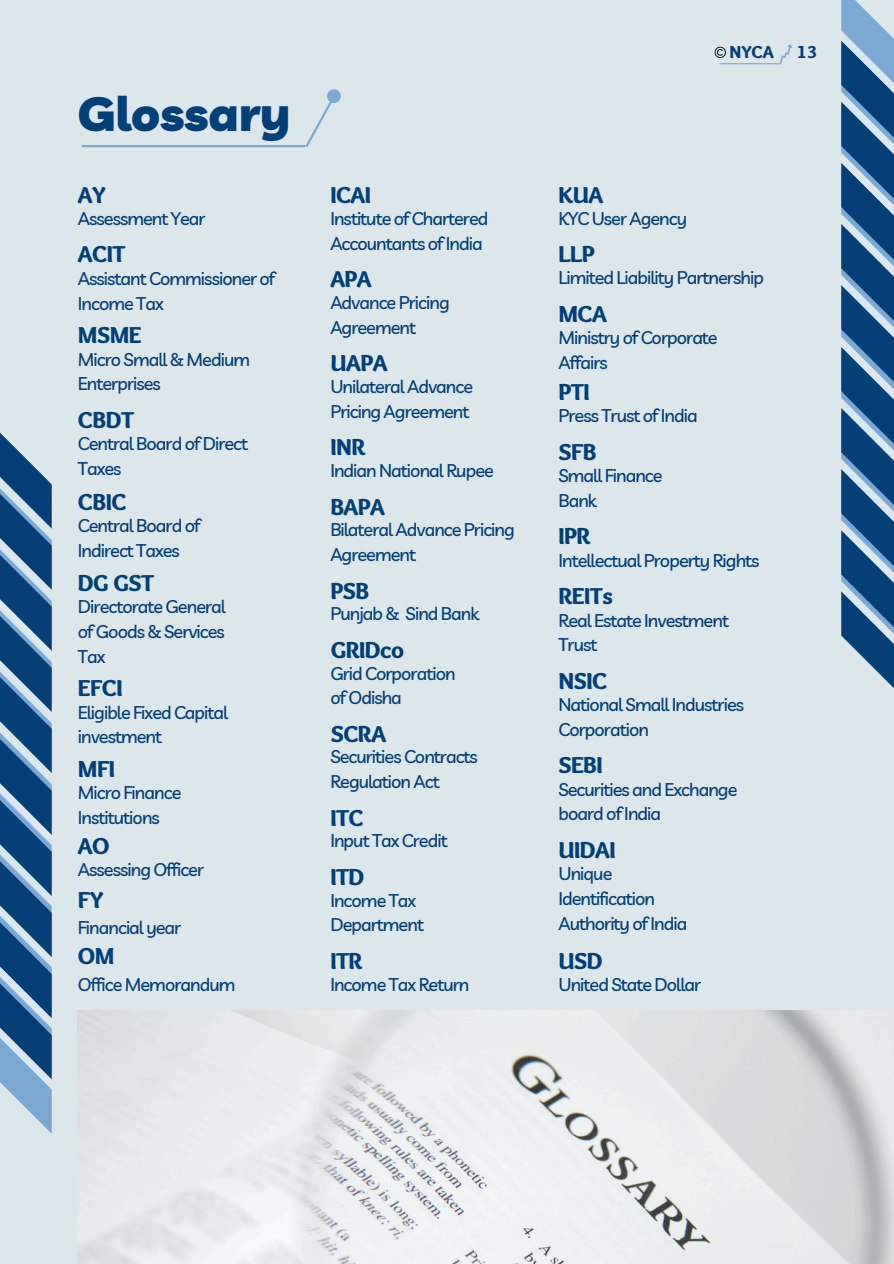
<style>
.page{position:relative;width:894px;height:1264px;background:#fff}
.page>*{position:absolute;margin:0;border:0;box-sizing:border-box;transform-origin:0 0}
.t1{font:900 48px "Livvic";color:#043f77}
.t2{font:900 24px "Sukar";letter-spacing:-.02em;color:#043f77}
.t3{font:500 18px/24.8px "Livvic";letter-spacing:-.05em;color:#043f77}
.t4{font:900 18px "Sukar";color:#043f77}
</style>
<div class="page">
<div style="left:0;top:0;width:893px;height:1263px;background:#dce7eb"></div>
<svg style="left:841px;top:0;width:52px;height:688px"></svg>
<svg style="left:303px;top:89px;width:37px;height:59px"></svg>
<hr style="left:82px;top:145px;width:223px;height:2px;background:#7ba9d3">
<svg style="left:0;top:433px;width:52px;height:700px"></svg>
<svg style="left:780px;top:44px;width:12px;height:20px"></svg>
<hr style="left:719px;top:63px;width:62px;height:1px;background:#7ba9d3">
<svg style="left:714px;top:47px;width:11px;height:11px"></svg>
<img style="left:78px;top:1010px;width:815px;height:253px">
<p class="t1" style="left:78px;top:83px;width:214px">Glossary</p>
<p class="t2" style="left:78px;top:181px;width:29px">AY</p>
<h2 class="t3" style="left:78px;top:206px;width:129px">Assessment Year</h2>
<p class="t2" style="left:78px;top:240px;width:49px">ACIT</p>
<h2 class="t3" style="left:78px;top:266px;width:199px">Assistant Commissioner of<br>Income Tax</h2>
<p class="t2" style="left:78px;top:321px;width:65px">MSME</p>
<h2 class="t3" style="left:78px;top:346px;width:174px">Micro Small &amp; Medium<br>Enterprises</h2>
<p class="t2" style="left:78px;top:406px;width:58px">CBDT</p>
<h2 class="t3" style="left:78px;top:431px;width:172px">Central Board of Direct<br>Taxes</h2>
<p class="t2" style="left:78px;top:488px;width:50px">CBIC</p>
<h2 class="t3" style="left:78px;top:513px;width:124px">Central Board of<br>Indirect Taxes</h2>
<p class="t2" style="left:78px;top:568px;width:78px">DG GST</p>
<h1 class="t3" style="left:78px;top:594px;width:149px;text-align:justify">Directorate General of Goods &amp; Services Tax</h1>
<p class="t2" style="left:78px;top:674px;width:46px">EFCI</p>
<h2 class="t3" style="left:78px;top:699px;width:152px">Eligible Fixed Capital investment</h2>
<p class="t2" style="left:78px;top:755px;width:39px">MFI</p>
<h2 class="t3" style="left:78px;top:780px;width:105px">Micro Finance<br>Institutions</h2>
<p class="t2" style="left:78px;top:831px;width:33px">AO</p>
<h2 class="t3" style="left:78px;top:856px;width:128px">Assessing Officer</h2>
<p class="t2" style="left:78px;top:886px;width:27px">FY</p>
<h4 class="t3" style="left:78px;top:915px;width:105px">Financial year</h4>
<p class="t2" style="left:78px;top:942px;width:38px">OM</p>
<p class="t3" style="left:78px;top:971px;width:159px">Office Memorandum</p>
<p class="t2" style="left:330px;top:181px;width:42px">ICAI</p>
<h2 class="t3" style="left:330px;top:206px;width:159px">Institute of Chartered<br>Accountants of India</h2>
<p class="t2" style="left:330px;top:265px;width:43px">APA</p>
<h2 class="t3" style="left:330px;top:290px;width:121px">Advance Pricing<br>Agreement</h2>
<p class="t2" style="left:330px;top:349px;width:59px">UAPA</p>
<h2 class="t3" style="left:330px;top:374px;width:144px">Unilateral Advance<br>Pricing Agreement</h2>
<p class="t2" style="left:330px;top:433px;width:36px">INR</p>
<h2 class="t3" style="left:330px;top:458px;width:165px">Indian National Rupee</h2>
<p class="t2" style="left:330px;top:492px;width:56px">BAPA</p>
<h2 class="t3" style="left:330px;top:517px;width:186px">Bilateral Advance Pricing<br>Agreement</h2>
<p class="t2" style="left:330px;top:576px;width:40px">PSB</p>
<h3 class="t3" style="left:330px;top:601px;width:150px">Punjab &amp; Sind Bank</h3>
<p class="t2" style="left:331px;top:635px;width:75px">GRIDco</p>
<h2 class="t3" style="left:330px;top:660px;width:127px">Grid Corporation ofOdisha</h2>
<p class="t2" style="left:331px;top:719px;width:57px">SCRA</p>
<h2 class="t3" style="left:330px;top:744px;width:149px">Securities Contracts<br>Regulation Act</h2>
<p class="t2" style="left:330px;top:803px;width:35px">ITC</p>
<h2 class="t3" style="left:330px;top:828px;width:119px">Input Tax Credit</h2>
<p class="t2" style="left:330px;top:862px;width:36px">ITD</p>
<h2 class="t3" style="left:330px;top:887px;width:95px">Income Tax<br>Department</h2>
<p class="t2" style="left:330px;top:946px;width:34px">ITR</p>
<h2 class="t3" style="left:330px;top:971px;width:141px">Income Tax Return</h2>
<p class="t4" style="left:729px;top:41px;width:46px">NYCA</p>
<p class="t4" style="left:796px;top:42px;width:22px">13</p>
<p class="t2" style="left:558px;top:181px;width:46px">KUA</p>
<h2 class="t3" style="left:558px;top:206px;width:130px">KYC User Agency</h2>
<p class="t2" style="left:558px;top:240px;width:38px">LLP</p>
<h2 class="t3" style="left:558px;top:265px;width:207px">Limited Liability Partnership</h2>
<p class="t2" style="left:558px;top:300px;width:50px">MCA</p>
<h2 class="t3" style="left:558px;top:325px;width:161px">Ministry of Corporate<br>Affairs</h2>
<p class="t2" style="left:558px;top:378px;width:33px">PTI</p>
<h2 class="t3" style="left:558px;top:403px;width:141px">Press Trust of India</h2>
<p class="t2" style="left:558px;top:438px;width:40px">SFB</p>
<h2 class="t3" style="left:558px;top:463px;width:105px">Small Finance<br>Bank</h2>
<p class="t2" style="left:558px;top:522px;width:34px">IPR</p>
<h2 class="t3" style="left:558px;top:547px;width:202px">Intellectual Property Rights</h2>
<p class="t2" style="left:558px;top:582px;width:56px">REITs</p>
<h2 class="t3" style="left:558px;top:607px;width:172px">Real Estate Investment<br>Trust</h2>
<p class="t2" style="left:558px;top:666px;width:50px">NSIC</p>
<h2 class="t3" style="left:558px;top:692px;width:187px">National Small Industries<br>Corporation</h2>
<p class="t2" style="left:558px;top:751px;width:46px">SEBI</p>
<h2 class="t3" style="left:558px;top:776px;width:180px">Securities and Exchange board of India</h2>
<p class="t2" style="left:558px;top:835px;width:59px">UIDAI</p>
<h3 class="t3" style="left:558px;top:861px;width:130px">Unique<br>Identification<br>Authority of India</h3>
<p class="t2" style="left:558px;top:946px;width:46px">USD</p>
<h2 class="t3" style="left:558px;top:972px;width:144px">United State Dollar</h2>
</div>
